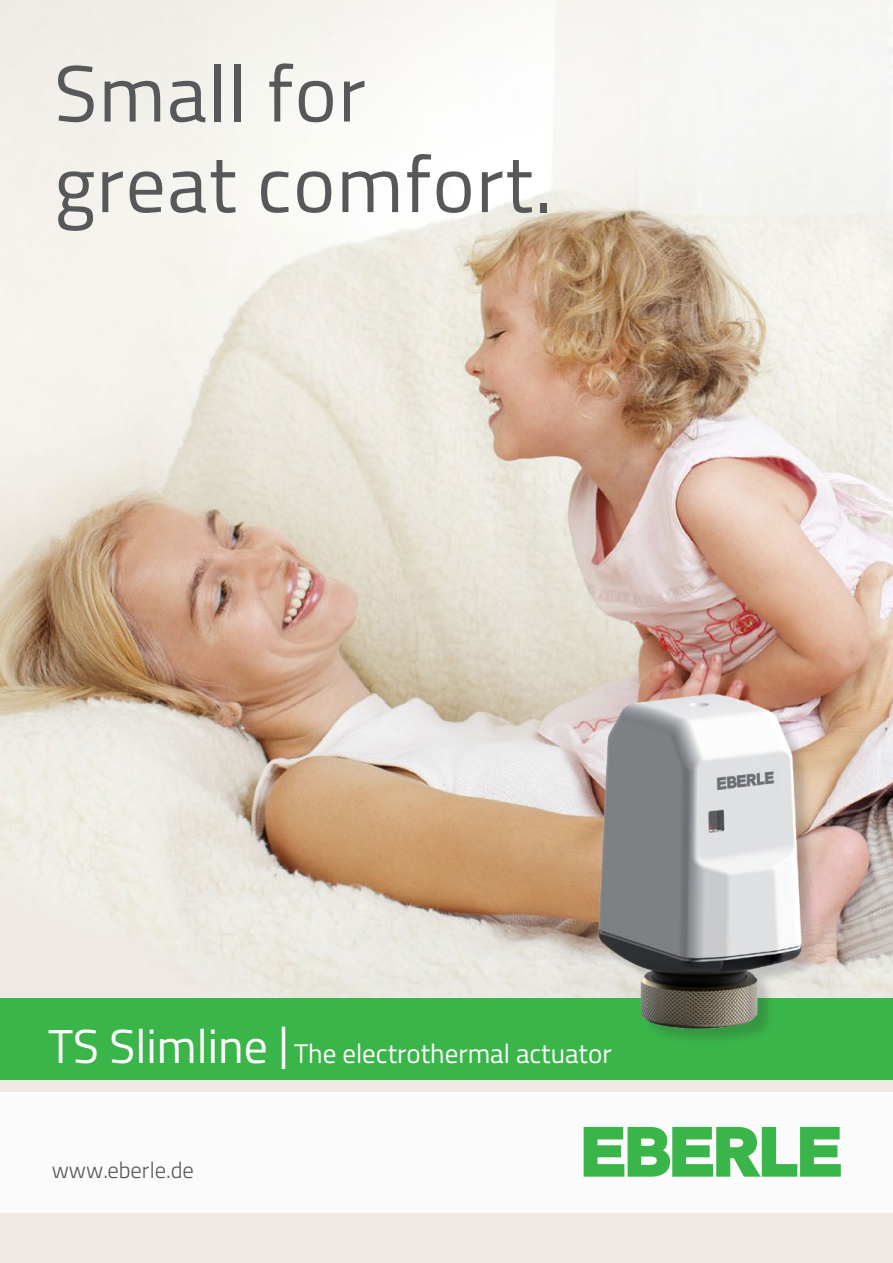
<style>
.page{position:relative;width:893px;height:1263px;background:#fff}
.page>*{position:absolute;margin:0;border:0;box-sizing:border-box;transform-origin:0 0}
.t1{font:79.8px/90.6px "Titillium Web";letter-spacing:.015em;color:#57585a}
.t2{font:27px "Titillium Web";color:#fff}
.t3{font:300 22.65px "Titillium";color:#57585a}
.s1{font-size:47.7px}
</style>
<div class="page">
<img style="left:0;top:0;width:893px;height:1263px">
<div style="left:0;top:998px;width:893px;height:81px;background:#3ab54a"></div>
<div style="left:0;top:1092px;width:893px;height:120px;background:#fff"></div>
<svg style="left:584px;top:1127px;width:257px;height:50px"></svg>
<img style="left:547px;top:672px;width:295px;height:420px">
<h1 class="t1" style="left:54px;top:44px;width:499px">Small for great comfort.</h1>
<p class="t2" style="left:48px;top:1034px;width:565px"><span class="s1">TS Slimline</span> <sup>|</sup> The electrothermal actuator</p>
<p class="t3" style="left:52px;top:1153px;width:144px">ww eberle.de</p>
<p class="t3" style="left:86px;top:1153px;width:23px">w.</p>
</div>
